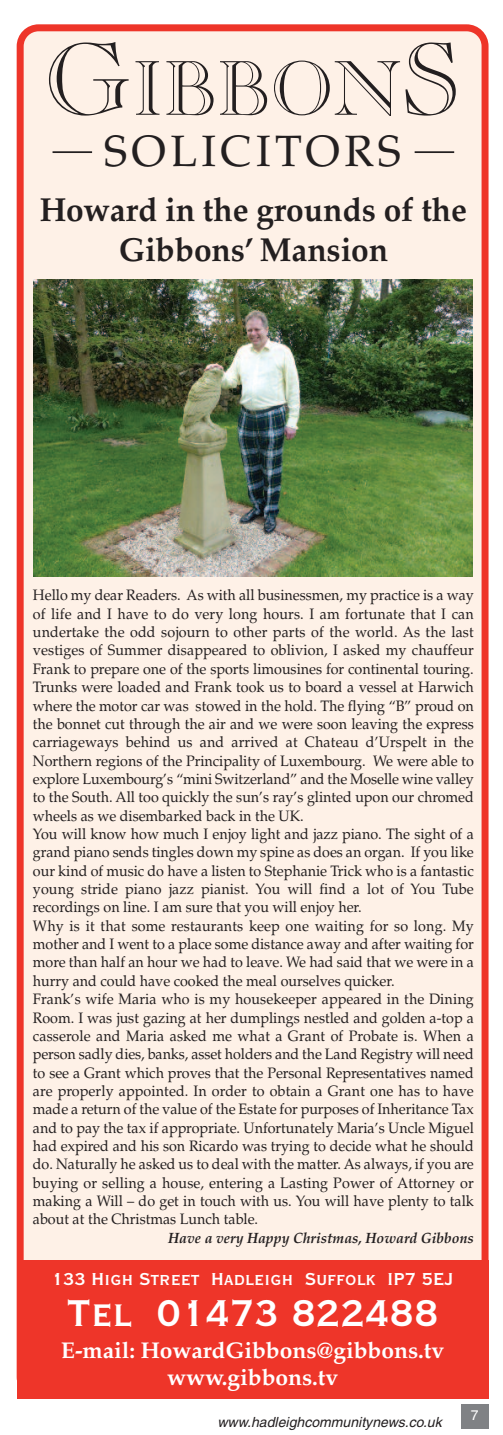
<style>
.page{position:relative;width:503px;height:1435px;background:#fff}
.page>*{position:absolute;margin:0;border:0;box-sizing:border-box;transform-origin:0 0}
.t1{font:76.12px "Caslon Open Face";color:#231f20}
.t2{font:49px "Copperplate Thirty BC";color:#fff}
.t3{font:43.75px "Palatino";letter-spacing:.1em;color:#231f20}
.t4{font:700 33.25px/40.1px "Palatino";color:#231f20;text-align:center;scale:.95 1}
.t5{font:700 22.75px/26.2px "Palatino";color:#fff;text-align:center}
.t6{font:22.75px "Copperplate Thirty BC";color:#fff}
.t7{font:15.05px/18.4px "Palatino";color:#231f20;scale:.95 1}
.t8{font:italic 700 14.88px "Palatino";color:#231f20;scale:.95 1}
.t9{font:italic 14px "Helvetica";letter-spacing:.005em;color:#231f20}
.t10{font:14px "Helvetica";color:#fff}
.s1{font-size:101.5px}
</style>
<div class="page">
<div style="left:460px;top:1404px;width:28px;height:24px;background:#808285"></div>
<div style="left:17px;top:24px;width:471px;height:1236px;background:#fef1e7"></div>
<div style="left:17px;top:1260px;width:471px;height:138px;background:#ee3529"></div>
<hr style="left:52px;top:151px;width:40px;height:2px;background:#231f20">
<hr style="left:414px;top:151px;width:40px;height:2px;background:#231f20">
<img style="left:34px;top:279px;width:438px;height:297px">
<h1 class="t1" style="left:44px;top:61px;width:419px"><span class="s1">G</span>IBBON<span class="s1">S</span></h1>
<h3 class="t3" style="left:104px;top:125px;width:298px">SOLICITORS</h3>
<h3 class="t4" style="left:40px;top:189px;width:451px">Howard in the grounds of the<br>Gibbons’ Mansion</h3>
<p class="t7" style="left:33px;top:586px;width:465px">Hello my dear Readers. As with all businessmen, my practice is a way of life and I have to do very long hours. I am fortunate that I can undertake the odd sojourn to other parts of the world. As the last vestiges of Summer disappeared to oblivion, I asked my chauffeur Frank to prepare one of the sports limousines for continental touring.<br>Trunks were loaded and Frank took us to board a vessel at Harwich where the motor car was stowed in the hold. The flying “B” proud on the bonnet cut through the air and we were soon leaving the express carriageways behind us and arrived at Chateau d’Urspelt in the Northern regions of the Principality of Luxembourg. We were able to explore Luxembourg’s “mini Switzerland” and the Moselle wine valley to the South. All too quickly the sun’s ray’s glinted upon our chromed wheels as we disembarked back in the UK.<br>You will know how much I enjoy light and jazz piano. The sight of a grand piano sends tingles down my spine as does an organ. If you like our kind of music do have a listen to Stephanie Trick who is a fantastic young stride piano jazz pianist. You will find a lot of You Tube recordings on line. I am sure that you will enjoy her.<br>Why is it that some restaurants keep one waiting for so long. My mother and I went to a place some distance away and after waiting for more than half an hour we had to leave. We had said that we were in a hurry and could have cooked the meal ourselves quicker.<br>Frank’s wife Maria who is my housekeeper appeared in the Dining Room. I was just gazing at her dumplings nestled and golden a-top a casserole and Maria asked me what a Grant of Probate is. When a person sadly dies, banks, asset holders and the Land Registry will need to see a Grant which proves that the Personal Representatives named are properly appointed. In order to obtain a Grant one has to have made a return of the value of the Estate for purposes of Inheritance Tax and to pay the tax if appropriate. Unfortunately Maria’s Uncle Miguel had expired and his son Ricardo was trying to decide what he should do. Naturally he asked us to deal with the matter. As always, if you are buying or selling a house, entering a Lasting Power of Attorney or making a Will – do get in touch with us. You will have plenty to talk about at the Christmas Lunch table.</p>
<p class="t8" style="left:168px;top:1231px;width:323px">Have a very Happy Christmas, Howard Gibbons</p>
<h3 class="t6" style="left:52px;top:1264px;width:403px">133 High Street Hadleigh Suffolk IP7 5EJ</h3>
<h2 class="t2" style="left:66px;top:1280px;width:373px">Tel 01473 822488</h2>
<h3 class="t5" style="left:61px;top:1337px;width:384px">E-mail: HowardGibbons@gibbons.tv www.gibbons.tv</h3>
<p class="t9" style="left:217px;top:1416px;width:226px">www.hadleighcommunitynews.co.uk</p>
<p class="t10" style="left:470px;top:1410px;width:9px">7</p>
</div>
